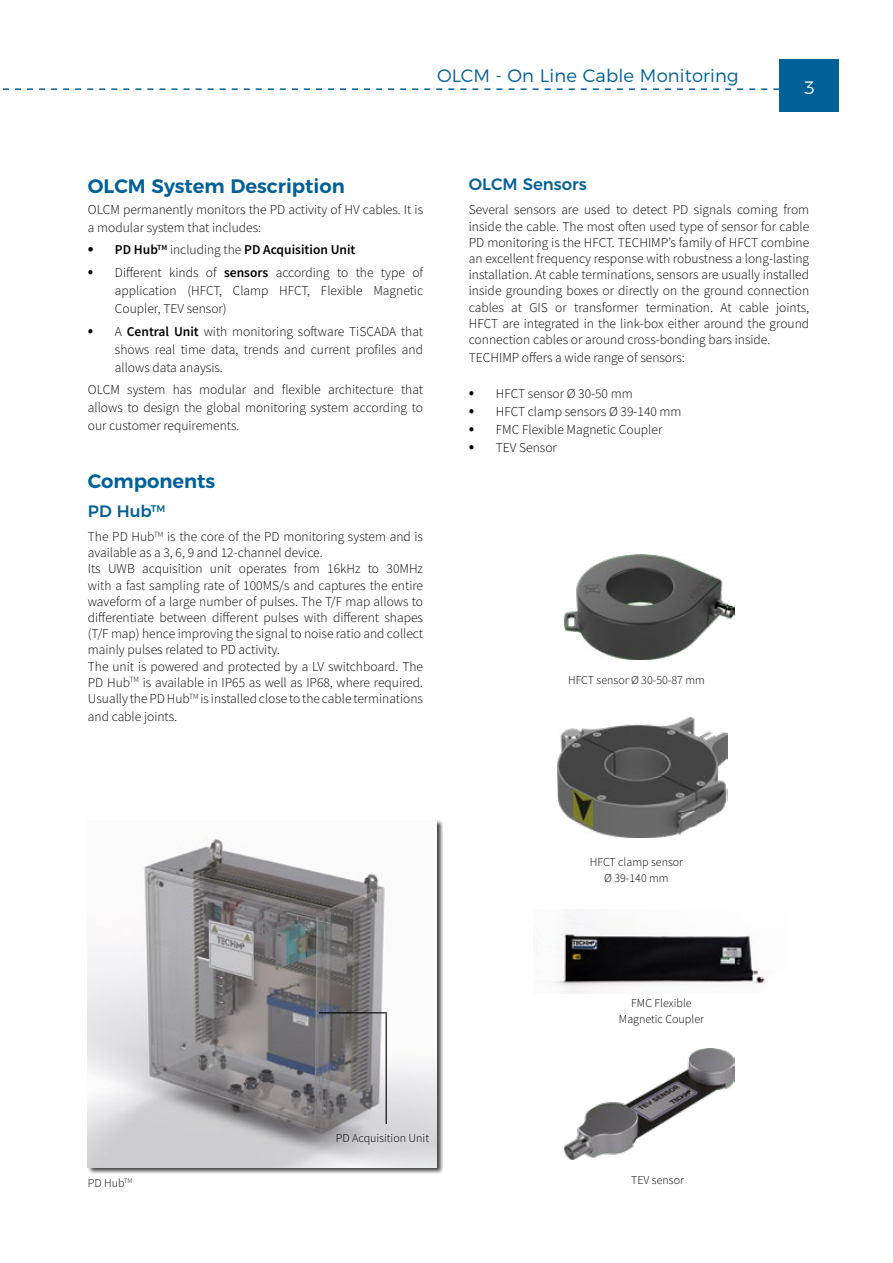
<style>
.page{position:relative;width:893px;height:1263px;background:#fff}
.page>*{position:absolute;margin:0;border:0;box-sizing:border-box;transform-origin:0 0}
.t1{font:600 19.5px "Montserrat";color:#006097}
.t2{font:300 18px "Montserrat";letter-spacing:.01em;color:#006097}
.t3{font:300 18px "Montserrat";color:#fff}
.t4{font:500 16.5px "Montserrat";color:#006098}
.t5{font:300 13.5px/16.2px "Source Sans Pro";color:#000;text-align:justify}
.t6{font:600 13.5px "Source Sans Pro";color:#000}
.t7{font:300 12px/16.5px "Source Sans Pro";color:#000;text-align:center}
.s1{font-size:18px}
.s2{font-weight:300}
.s3{font-weight:400;font-size:18px}
.s4{font-weight:600}
</style>
<div class="page">
<div style="left:779px;top:59px;width:60px;height:52px;background:#006097"></div>
<svg style="left:2px;top:88px;width:777px;height:2px"></svg>
<div style="left:87px;top:820px;width:356px;height:354px;background:#000;opacity:.75"></div>
<img style="left:88px;top:820px;width:349px;height:347px">
<hr style="left:319px;top:1012px;width:68px;height:1px;background:#000">
<hr style="left:386px;top:1013px;width:1px;height:111px;background:#000">
<img style="left:553px;top:918px;width:212px;height:76px">
<img style="left:564px;top:1049px;width:171px;height:110px">
<img style="left:557px;top:718px;width:170px;height:119px">
<img style="left:564px;top:554px;width:171px;height:105px">
<h2 class="t2" style="left:437px;top:62px;width:303px">OLCM - On Line Cable Monitoring</h2>
<h2 class="t3" style="left:804px;top:73px;width:13px">3</h2>
<h1 class="t1" style="left:88px;top:171px;width:258px">OLCM System Description</h1>
<p class="t5" style="left:88px;top:201px;width:337px;line-height:18px">OLCM permanently monitors the PD activity of HV cables. It is a modular system that includes:</p>
<p class="t6" style="left:88px;top:241px;width:269px"><span class="s1">•</span> PD Hub<sup>TM</sup> <span class="s2">including the</span> PD Acquisition Unit</p>
<p class="t5" style="left:115px;top:264px;width:310px;line-height:18px;text-indent:-27px"><span class="s3">•</span> Different kinds of <span class="s4">sensors</span> according to the type of application (HFCT, Clamp HFCT, Flexible Magnetic Coupler, TEV sensor)</p>
<p class="t5" style="left:115px;top:322px;width:310px;line-height:18px;text-indent:-27px"><span class="s3">•</span> A <span class="s4">Central Unit</span> with monitoring software TiSCADA that shows real time data, trends and current profiles and allows data anaysis.</p>
<p class="t5" style="left:88px;top:380px;width:337px;line-height:18px">OLCM system has modular and flexible architecture that allows to design the global monitoring system according to our customer requirements.</p>
<h1 class="t1" style="left:88px;top:466px;width:129px">Components</h1>
<p class="t4" style="left:88px;top:498px;width:79px">PD Hub<sup>TM</sup></p>
<p class="t5" style="left:88px;top:528px;width:337px;text-align:left">The PD Hub<sup>TM</sup> is the core of the PD monitoring system and is available as a 3, 6, 9 and 12-channel device.<br>Its UWB acquisition unit operates from 16kHz to 30MHz with a fast sampling rate of 100MS/s and captures the entire waveform of a large number of pulses. The T/F map allows to differentiate between different pulses with different shapes (T/F map) hence improving the signal to noise ratio and collect mainly pulses related to PD activity.<br>The unit is powered and protected by a LV switchboard. The PD Hub<sup>TM</sup> is available in IP65 as well as IP68, where required.<br>Usually the PD Hub<sup>TM</sup> is installed close to the cable terminations</p>
<p class="t5" style="left:88px;top:708px;width:91px">and cable joints.</p>
<p class="t4" style="left:469px;top:171px;width:119px">OLCM Sensors</p>
<p class="t5" style="left:469px;top:202px;width:342px">Several sensors are used to detect PD signals coming from inside the cable. The most often used type of sensor for cable PD monitoring is the HFCT. TECHIMP’s family of HFCT combine an excellent frequency response with robustness a long-lasting installation. At cable terminations, sensors are usually installed inside grounding boxes or directly on the ground connection cables at GIS or transformer termination. At cable joints, HFCT are integrated in the link-box either around the ground connection cables or around cross-bonding bars inside.</p>
<p class="t5" style="left:469px;top:349px;width:218px">TECHIMP offers a wide range of sensors:</p>
<p class="t5" style="left:469px;top:385px;width:165px"><span class="s3">•</span> HFCT sensor Ø 30-50 mm</p>
<p class="t5" style="left:469px;top:403px;width:214px"><span class="s3">•</span> HFCT clamp sensors Ø 39-140 mm</p>
<p class="t5" style="left:469px;top:421px;width:195px"><span class="s3">•</span> FMC Flexible Magnetic Coupler</p>
<p class="t5" style="left:469px;top:439px;width:90px"><span class="s3">•</span> TEV Sensor</p>
<p class="t7" style="left:568px;top:672px;width:138px">HFCT sensor Ø 30-50-87 mm</p>
<p class="t7" style="left:88px;top:1175px;width:46px">PD Hub<sup>TM</sup></p>
<p class="t7" style="left:336px;top:1129px;width:95px">PD Acquisition Unit</p>
<p class="t7" style="left:590px;top:854px;width:95px">HFCT clamp sensor<br>Ø 39-140 mm</p>
<p class="t7" style="left:619px;top:994px;width:87px">FMC Flexible<br>Magnetic Coupler</p>
<p class="t7" style="left:631px;top:1171px;width:54px">TEV sensor</p>
</div>
